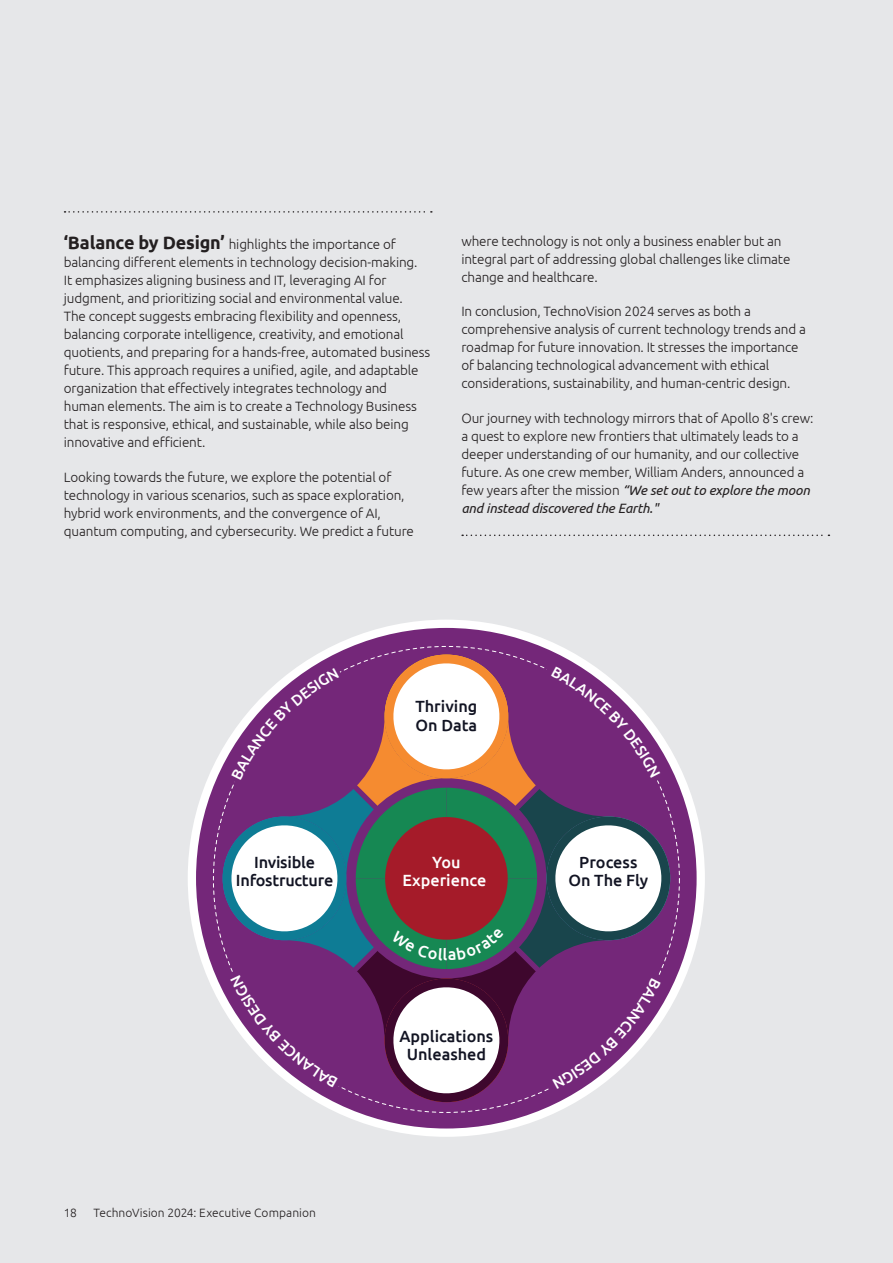
<style>
.page{position:relative;width:893px;height:1263px;background:#e6e7e9}
.page>*{position:absolute;margin:0;border:0;box-sizing:border-box;transform-origin:0 0}
.t1{font:500 16.2px/18.5px "Ubuntu";color:#121423;text-align:center}
.t2{font:500 16.2px/18.5px "Ubuntu";color:#fff;text-align:center}
.t3{font:300 13.5px/18px "Ubuntu";letter-spacing:-.01em;color:#231f20}
.t4{font:300 12px "Ubuntu";letter-spacing:.005em;color:#231f20}
.s1{font-weight:700;font-size:18px}
.s2{font-weight:400;font-style:italic}
</style>
<div class="page">
<svg style="left:192px;top:624px;width:509px;height:509px;background:#905393"></svg>
<svg style="left:65px;top:211px;width:367px;height:2px"></svg>
<svg style="left:462px;top:534px;width:367px;height:2px"></svg>
<svg style="left:225px;top:658px;width:444px;height:440px;background:#8f6c8d"></svg>
<p class="t3" style="left:64px;top:235px;width:368px"><span class="s1">‘Balance by Design’</span> highlights the importance of balancing different elements in technology decision-making.<br>It emphasizes aligning business and IT, leveraging AI for judgment, and prioritizing social and environmental value.<br>The concept suggests embracing flexibility and openness, balancing corporate intelligence, creativity, and emotional quotients, and preparing for a hands-free, automated business future. This approach requires a unified, agile, and adaptable organization that effectively integrates technology and human elements. The aim is to create a Technology Business that is responsive, ethical, and sustainable, while also being innovative and efficient.</p>
<p class="t3" style="left:64px;top:467px;width:352px">Looking towards the future, we explore the potential of technology in various scenarios, such as space exploration, hybrid work environments, and the convergence of AI, quantum computing, and cybersecurity. We predict a future</p>
<p class="t3" style="left:461px;top:231px;width:331px">where technology is not only a business enabler but an integral part of addressing global challenges like climate change and healthcare.</p>
<p class="t3" style="left:461px;top:302px;width:346px">In conclusion, TechnoVision 2024 serves as both a comprehensive analysis of current technology trends and a roadmap for future innovation. It stresses the importance of balancing technological advancement with ethical considerations, sustainability, and human-centric design.</p>
<p class="t3" style="left:461px;top:408px;width:353px">Our journey with technology mirrors that of Apollo 8's crew: a quest to explore new frontiers that ultimately leads to a deeper understanding of our humanity, and our collective future. As one crew member, William Anders, announced a few years after the mission <span class="s2">“We set out to explore the moon and instead discovered the Earth."</span></p>
<p class="t1" style="left:415px;top:697px;width:63px;text-align:left">Thriving<br>On Data</p>
<p class="t1" style="left:236px;top:852px;width:99px">Invisible<br>Infostructure</p>
<p class="t2" style="left:403px;top:852px;width:85px">You<br>Experience</p>
<p class="t4" style="left:64px;top:1205px;width:15px">18</p>
<p class="t4" style="left:94px;top:1205px;width:224px">TechnoVision 2024: Executive Companion</p>
<p class="t1" style="left:399px;top:1026px;width:95px">Applications<br>Unleashed</p>
<p class="t1" style="left:568px;top:852px;width:82px">Process<br>On The Fly</p>
</div>
